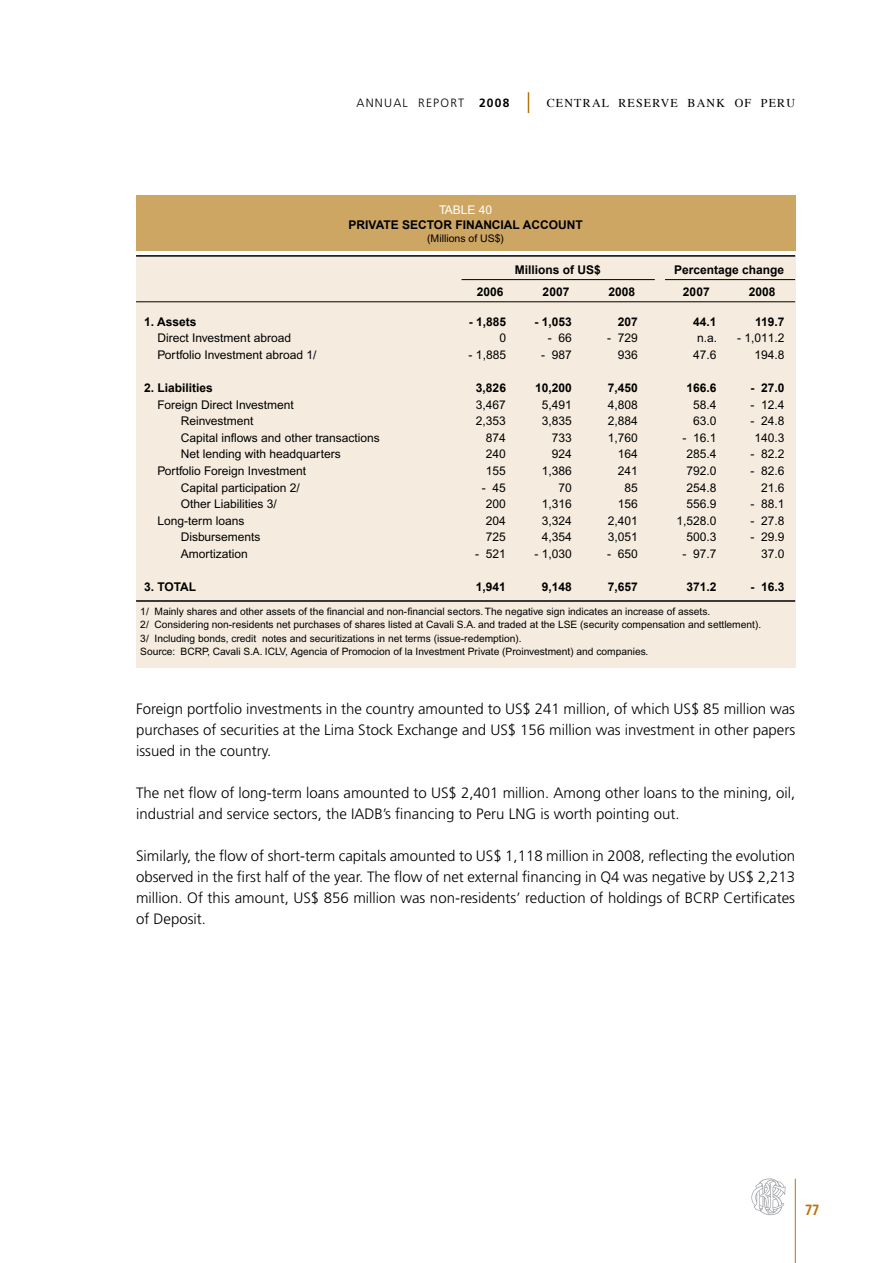
<style>
.page{position:relative;width:893px;height:1263px;background:#fff}
.page>*{position:absolute;margin:0;border:0;box-sizing:border-box;transform-origin:0 0}
.t1{font:300 15px/21px "Frutiger";color:#000;text-align:justify}
.t2{font:700 14.85px "Frutiger";color:#b2740e;scale:.88 1}
.t3{font:12px "Arial";color:#000}
.t4{font:700 12px "Arial";color:#000}
.t5{font:12px "Times";letter-spacing:.1em;color:#000}
.t6{font:300 12px "Frutiger";letter-spacing:.1em;color:#000}
.t7{font:12px "Arial";color:#fff}
.t8{font:10.5px "Arial";color:#000}
.t9{font:10.2px/13.4px "Arial";color:#000}
.s1{font-weight:700}
</style>
<div class="page">
<hr style="left:795px;top:1179px;width:1px;height:84px;background:#b2740e">
<svg style="left:751px;top:1178px;width:35px;height:38px"></svg>
<svg style="left:528px;top:92px;width:1px;height:21px"></svg>
<div style="left:136px;top:255px;width:659px;height:412px;background:#f5ecdf"></div>
<hr style="left:136px;top:255px;width:659px;height:2px;background:#000">
<div style="left:136px;top:196px;width:659px;height:55px;background:#cda664"></div>
<hr style="left:136px;top:600px;width:659px;height:2px;background:#000">
<hr style="left:136px;top:301px;width:659px;height:1px;background:#000">
<hr style="left:665px;top:279px;width:130px;height:1px;background:#000">
<hr style="left:462px;top:279px;width:193px;height:1px;background:#000">
<p class="t6" style="left:357px;top:96px;width:154px">ANNUAL REPORT <span class="s1">2008</span></p>
<p class="t5" style="left:547px;top:92px;width:250px">CENTRAL RESERVE BANK OF PERU</p>
<p class="t7" style="left:439px;top:203px;width:55px">TABLE 40</p>
<p class="t4" style="left:349px;top:218px;width:127px">PRIVATE SECTOR FINAN</p>
<p class="t4" style="left:492px;top:218px;width:92px">CIAL ACCOUNT</p>
<p class="t8" style="left:427px;top:233px;width:79px">(Millions of US$)</p>
<p class="t4" style="left:511px;top:263px;width:91px">M illions of US$</p>
<p class="t4" style="left:674px;top:263px;width:112px">Percentage change</p>
<p class="t4" style="left:477px;top:285px;width:28px">2006</p>
<p class="t4" style="left:543px;top:285px;width:28px">2007</p>
<p class="t4" style="left:609px;top:285px;width:28px">2008</p>
<p class="t4" style="left:683px;top:285px;width:28px">2007</p>
<p class="t4" style="left:749px;top:285px;width:28px">2008</p>
<p class="t4" style="left:144px;top:315px;width:54px">1. Assets</p>
<p class="t4" style="left:469px;top:315px;width:39px">- 1,885</p>
<p class="t4" style="left:535px;top:315px;width:39px">- 1,053</p>
<p class="t4" style="left:618px;top:315px;width:22px">207</p>
<p class="t4" style="left:693px;top:315px;width:25px">44.1</p>
<p class="t4" style="left:755px;top:315px;width:31px">119.7</p>
<p class="t3" style="left:157px;top:331px;width:135px">Direct Investment abroad</p>
<p class="t3" style="left:499px;top:331px;width:8px">0</p>
<p class="t3" style="left:548px;top:331px;width:26px">- 66</p>
<p class="t3" style="left:607px;top:331px;width:32px">- 729</p>
<p class="t3" style="left:697px;top:331px;width:22px">n.a.</p>
<p class="t3" style="left:737px;top:331px;width:49px">- 1,011.2</p>
<p class="t3" style="left:157px;top:348px;width:161px">Portfolio Investment abroad 1/</p>
<p class="t3" style="left:469px;top:348px;width:39px">- 1,885</p>
<p class="t3" style="left:541px;top:348px;width:32px">- 987</p>
<p class="t3" style="left:618px;top:348px;width:22px">936</p>
<p class="t3" style="left:693px;top:348px;width:25px">47.6</p>
<p class="t3" style="left:754px;top:348px;width:32px">194.8</p>
<p class="t4" style="left:144px;top:381px;width:70px">2. Liabilities</p>
<p class="t4" style="left:476px;top:381px;width:32px">3,826</p>
<p class="t4" style="left:535px;top:381px;width:38px">10,200</p>
<p class="t4" style="left:608px;top:381px;width:32px">7,450</p>
<p class="t4" style="left:686px;top:381px;width:32px">166.6</p>
<p class="t4" style="left:750px;top:381px;width:36px">- 27.0</p>
<p class="t3" style="left:157px;top:397px;width:138px">Foreign Direct Investment</p>
<p class="t3" style="left:476px;top:397px;width:32px">3,467</p>
<p class="t3" style="left:542px;top:397px;width:32px">5,491</p>
<p class="t3" style="left:608px;top:397px;width:32px">4,808</p>
<p class="t3" style="left:693px;top:397px;width:25px">58.4</p>
<p class="t3" style="left:750px;top:397px;width:36px">- 12.4</p>
<p class="t3" style="left:181px;top:414px;width:74px">Reinvestment</p>
<p class="t3" style="left:476px;top:414px;width:32px">2,353</p>
<p class="t3" style="left:542px;top:414px;width:32px">3,835</p>
<p class="t3" style="left:608px;top:414px;width:32px">2,884</p>
<p class="t3" style="left:693px;top:414px;width:25px">63.0</p>
<p class="t3" style="left:750px;top:414px;width:36px">- 24.8</p>
<p class="t3" style="left:181px;top:431px;width:201px">Capital inflows and other transactions</p>
<p class="t3" style="left:486px;top:431px;width:22px">874</p>
<p class="t3" style="left:552px;top:431px;width:22px">733</p>
<p class="t3" style="left:608px;top:431px;width:32px">1,760</p>
<p class="t3" style="left:682px;top:431px;width:36px">- 16.1</p>
<p class="t3" style="left:754px;top:431px;width:32px">140.3</p>
<p class="t3" style="left:181px;top:447px;width:161px">Net lending with headquarters</p>
<p class="t3" style="left:486px;top:447px;width:22px">240</p>
<p class="t3" style="left:552px;top:447px;width:22px">924</p>
<p class="t3" style="left:618px;top:447px;width:22px">164</p>
<p class="t3" style="left:686px;top:447px;width:32px">285.4</p>
<p class="t3" style="left:750px;top:447px;width:36px">- 82.2</p>
<p class="t3" style="left:157px;top:464px;width:150px">Portfolio Foreign Investment</p>
<p class="t3" style="left:486px;top:464px;width:22px">155</p>
<p class="t3" style="left:542px;top:464px;width:32px">1,386</p>
<p class="t3" style="left:618px;top:464px;width:22px">241</p>
<p class="t3" style="left:686px;top:464px;width:32px">792.0</p>
<p class="t3" style="left:750px;top:464px;width:36px">- 82.6</p>
<p class="t3" style="left:181px;top:480px;width:121px">Capital participation 2/</p>
<p class="t3" style="left:482px;top:480px;width:26px">- 45</p>
<p class="t3" style="left:558px;top:480px;width:15px">70</p>
<p class="t3" style="left:624px;top:480px;width:15px">85</p>
<p class="t3" style="left:686px;top:480px;width:32px">254.8</p>
<p class="t3" style="left:761px;top:480px;width:25px">21.6</p>
<p class="t3" style="left:181px;top:497px;width:98px">Other Liabilities 3/</p>
<p class="t3" style="left:486px;top:497px;width:22px">200</p>
<p class="t3" style="left:542px;top:497px;width:32px">1,316</p>
<p class="t3" style="left:618px;top:497px;width:22px">156</p>
<p class="t3" style="left:686px;top:497px;width:32px">556.9</p>
<p class="t3" style="left:750px;top:497px;width:36px">- 88.1</p>
<p class="t3" style="left:157px;top:514px;width:88px">Long-term loans</p>
<p class="t3" style="left:486px;top:514px;width:22px">204</p>
<p class="t3" style="left:542px;top:514px;width:32px">3,324</p>
<p class="t3" style="left:608px;top:514px;width:32px">2,401</p>
<p class="t3" style="left:676px;top:514px;width:42px">1,528.0</p>
<p class="t3" style="left:750px;top:514px;width:36px">- 27.8</p>
<p class="t3" style="left:181px;top:530px;width:81px">Disbursements</p>
<p class="t3" style="left:486px;top:530px;width:22px">725</p>
<p class="t3" style="left:542px;top:530px;width:32px">4,354</p>
<p class="t3" style="left:608px;top:530px;width:32px">3,051</p>
<p class="t3" style="left:686px;top:530px;width:32px">500.3</p>
<p class="t3" style="left:750px;top:530px;width:36px">- 29.9</p>
<p class="t3" style="left:181px;top:547px;width:69px">Amortization</p>
<p class="t3" style="left:475px;top:547px;width:32px">- 521</p>
<p class="t3" style="left:534px;top:547px;width:39px">- 1,030</p>
<p class="t3" style="left:607px;top:547px;width:32px">- 650</p>
<p class="t3" style="left:682px;top:547px;width:36px">- 97.7</p>
<p class="t3" style="left:761px;top:547px;width:25px">37.0</p>
<p class="t4" style="left:144px;top:580px;width:46px">3. TOTAL</p>
<p class="t4" style="left:476px;top:580px;width:32px">1,941</p>
<p class="t4" style="left:542px;top:580px;width:32px">9,148</p>
<p class="t4" style="left:608px;top:580px;width:32px">7,657</p>
<p class="t4" style="left:686px;top:580px;width:32px">371.2</p>
<p class="t4" style="left:750px;top:580px;width:36px">- 16.3</p>
<p class="t9" style="left:140px;top:605px;width:622px">1/ Mainly shares and other assets of the financial and non-financial sectors. The negative sign indicates an increase of assets.<br>2/ Considering non-residents net purchases of shares listed at Cavali S.A. and traded at the LSE (security compensation and settlement).<br>3/ Including bonds, credit notes and securitizations in net terms (issue-redemption).<br>Source: BCRP, Cavali S.A. ICLV, Agencia of Promocion of la Investment Private (Proinvestment) and companies.</p>
<p class="t1" style="left:136px;top:698px;width:661px">Foreign portfolio investments in the country amounted to US$ 241 million, of which US$ 85 million was purchases of securities at the Lima Stock Exchange and US$ 156 million was investment in other papers issued in the country.</p>
<p class="t1" style="left:136px;top:782px;width:661px">The net flow of long-term loans amounted to US$ 2,401 million. Among other loans to the mining, oil, industrial and service sectors, the IADB’s financing to Peru LNG is worth pointing out.</p>
<p class="t1" style="left:136px;top:845px;width:661px">Similarly, the flow of short-term capitals amounted to US$ 1,118 million in 2008, reflecting the evolution observed in the first half of the year. The flow of net external financing in Q4 was negative by US$ 2,213 million. Of this amount, US$ 856 million was non-residents’ reduction of holdings of BCRP Certificates of Deposit.</p>
<p class="t2" style="left:805px;top:1201px;width:18px">77</p>
</div>
